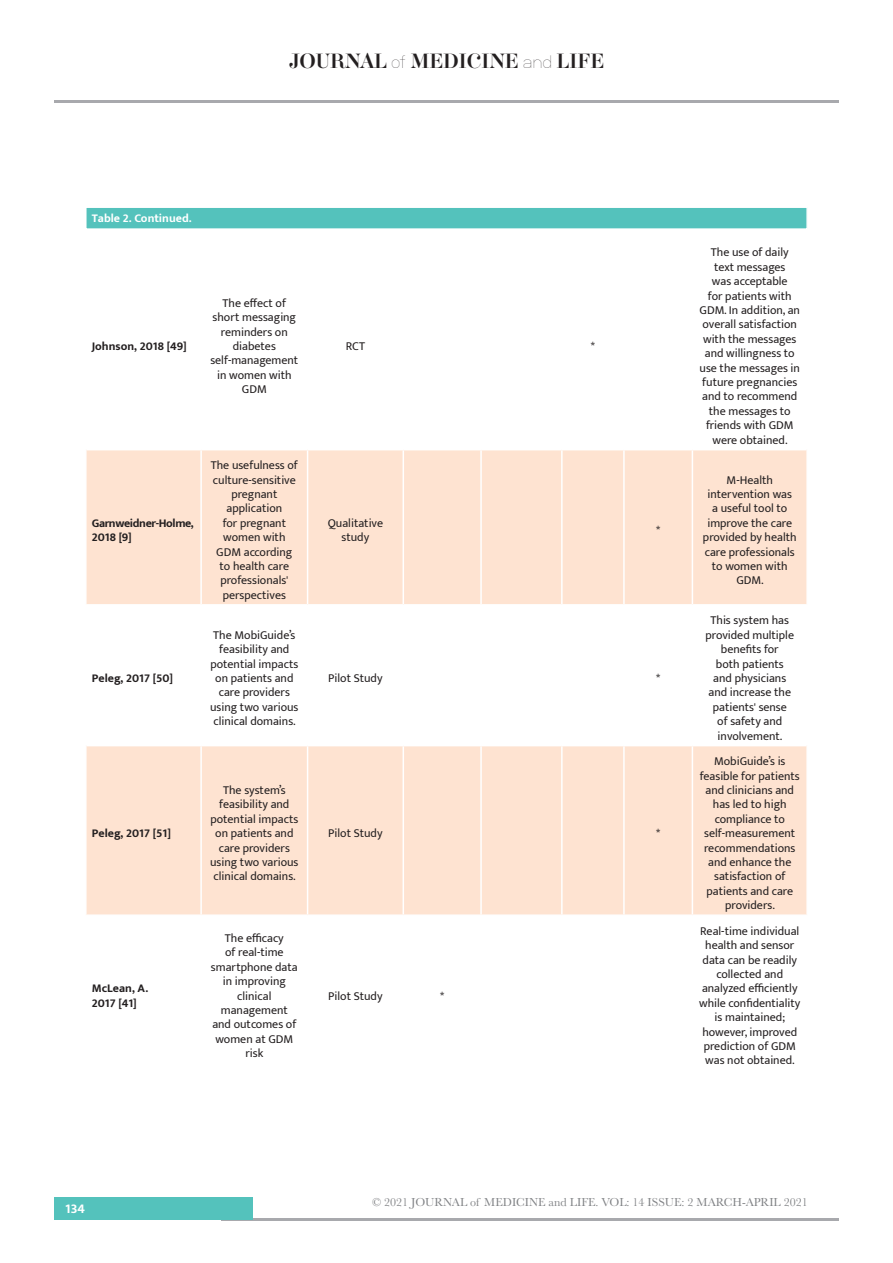
<style>
.page{position:relative;width:893px;height:1263px;background:#fff}
.page>*{position:absolute;margin:0;border:0;box-sizing:border-box;transform-origin:0 0}
.t1{font:18px "Aker Brygge Display";color:#231f20}
.t2{font:700 13.5px "Mukta";color:#fff}
.body_tabel{font:12px/14.4px "Mukta";color:#231f20;text-align:center}
.left_header_table{font:700 12px/14.4px "Mukta";color:#231f20}
.t3{font:12px "Baskerville";color:#808285}
.left_header_table-2{font:700 12px/14.4px "Mukta";letter-spacing:-.03em;color:#231f20}
.legenda_tabel{font:700 12px "Mukta";color:#fff}
.s1{font-family:"Neubau Grotesk Lei"}
</style>
<div class="page">
<hr style="left:221px;top:1218px;width:618px;height:2px;background:#a8a9ad">
<div style="left:54px;top:1198px;width:198px;height:22px;background:#54c2bc"></div>
<hr style="left:54px;top:100px;width:785px;height:2px;background:#a8a9ad">
<svg style="left:87px;top:450px;width:719px;height:464px;fill:#fee3d1"></svg>
<hr style="left:200px;top:450px;width:2px;height:154px;background:#fff">
<hr style="left:307px;top:450px;width:1px;height:154px;background:#fff">
<hr style="left:403px;top:450px;width:1px;height:154px;background:#fff">
<hr style="left:480px;top:450px;width:2px;height:154px;background:#fff">
<hr style="left:561px;top:450px;width:2px;height:154px;background:#fff">
<hr style="left:623px;top:450px;width:2px;height:154px;background:#fff">
<hr style="left:692px;top:450px;width:1px;height:154px;background:#fff">
<hr style="left:85px;top:604px;width:116px;height:2px;background:#fff">
<hr style="left:201px;top:604px;width:107px;height:2px;background:#fff">
<hr style="left:200px;top:606px;width:2px;height:139px;background:#fff">
<hr style="left:308px;top:604px;width:95px;height:2px;background:#fff">
<hr style="left:307px;top:606px;width:1px;height:139px;background:#fff">
<hr style="left:403px;top:604px;width:78px;height:2px;background:#fff">
<hr style="left:403px;top:606px;width:1px;height:139px;background:#fff">
<hr style="left:481px;top:604px;width:81px;height:2px;background:#fff">
<hr style="left:480px;top:606px;width:2px;height:139px;background:#fff">
<hr style="left:562px;top:604px;width:62px;height:2px;background:#fff">
<hr style="left:561px;top:606px;width:2px;height:139px;background:#fff">
<hr style="left:624px;top:604px;width:68px;height:2px;background:#fff">
<hr style="left:623px;top:606px;width:2px;height:139px;background:#fff">
<hr style="left:692px;top:604px;width:116px;height:2px;background:#fff">
<hr style="left:692px;top:606px;width:1px;height:139px;background:#fff">
<hr style="left:200px;top:746px;width:2px;height:168px;background:#fff">
<hr style="left:307px;top:746px;width:1px;height:168px;background:#fff">
<hr style="left:403px;top:746px;width:1px;height:168px;background:#fff">
<hr style="left:480px;top:746px;width:2px;height:168px;background:#fff">
<hr style="left:561px;top:746px;width:2px;height:168px;background:#fff">
<hr style="left:623px;top:746px;width:2px;height:168px;background:#fff">
<hr style="left:692px;top:746px;width:1px;height:168px;background:#fff">
<hr style="left:87px;top:745px;width:114px;height:1px;background:#fff">
<hr style="left:201px;top:745px;width:107px;height:1px;background:#fff">
<hr style="left:308px;top:745px;width:95px;height:1px;background:#fff">
<hr style="left:403px;top:745px;width:78px;height:1px;background:#fff">
<hr style="left:481px;top:745px;width:81px;height:1px;background:#fff">
<hr style="left:562px;top:745px;width:62px;height:1px;background:#fff">
<hr style="left:624px;top:745px;width:68px;height:1px;background:#fff">
<hr style="left:692px;top:745px;width:114px;height:1px;background:#fff">
<div style="left:86px;top:207px;width:721px;height:22px;background:#54c2bc"></div>
<div style="left:85px;top:206px;width:723px;height:24px;border:2px solid #fff"></div>
<h1 class="t1" style="left:289px;top:49px;width:317px">JOURNAL <span class="s1">of</span> MEDICINE <span class="s1">and</span> LIFE</h1>
<p class="legenda_tabel" style="left:92px;top:211px;width:101px">Table 2. Continued.</p>
<p class="left_header_table" style="left:92px;top:339px;width:96px">Johnson, 2018 [49]</p>
<p class="body_tabel" style="left:210px;top:295px;width:89px">The effect of short messaging reminders on diabetes self-management in women with<br>GDM</p>
<p class="body_tabel" style="left:346px;top:339px;width:21px">RCT</p>
<p class="body_tabel" style="left:591px;top:339px;width:6px">*</p>
<p class="left_header_table-2" style="left:92px;top:515px;width:104px">Garnweidner-Holme,<br>2018 [9]</p>
<p class="body_tabel" style="left:211px;top:458px;width:89px">The usefulness of culture-sensitive pregnant application<br>for pregnant women with<br>GDM according to health care professionals' perspectives</p>
<p class="body_tabel" style="left:328px;top:515px;width:57px">Qualitative study</p>
<p class="body_tabel" style="left:656px;top:523px;width:6px">*</p>
<p class="left_header_table" style="left:92px;top:671px;width:83px">Peleg, 2017 [50]</p>
<p class="body_tabel" style="left:210px;top:627px;width:90px">The MobiGuide’s feasibility and potential impacts on patients and care providers using two various clinical domains.</p>
<p class="body_tabel" style="left:328px;top:671px;width:56px">Pilot Study</p>
<p class="body_tabel" style="left:656px;top:671px;width:6px">*</p>
<p class="left_header_table" style="left:92px;top:826px;width:81px">Peleg, 2017 [51]</p>
<p class="body_tabel" style="left:210px;top:783px;width:90px">The system’s feasibility and potential impacts on patients and care providers using two various clinical domains.</p>
<p class="body_tabel" style="left:328px;top:826px;width:56px">Pilot Study</p>
<p class="body_tabel" style="left:656px;top:826px;width:6px">*</p>
<p class="left_header_table" style="left:92px;top:981px;width:58px">McLean, A.<br>2017 [41]</p>
<p class="body_tabel" style="left:211px;top:931px;width:88px">The efficacy<br>of real-time smartphone data in improving clinical management and outcomes of women at GDM risk</p>
<p class="body_tabel" style="left:328px;top:988px;width:56px">Pilot Study</p>
<p class="body_tabel" style="left:440px;top:988px;width:6px">*</p>
<p class="body_tabel" style="left:700px;top:245px;width:102px">The use of daily text messages<br>was acceptable<br>for patients with<br>GDM. In addition, an overall satisfaction with the messages and willingness to use the messages in future pregnancies and to recommend the messages to friends with GDM were obtained.</p>
<p class="body_tabel" style="left:703px;top:472px;width:95px">M-Health intervention was<br>a useful tool to improve the care provided by health care professionals to women with<br>GDM.</p>
<p class="body_tabel" style="left:705px;top:613px;width:90px">This system has provided multiple benefits for<br>both patients and physicians and increase the patients' sense<br>of safety and involvement.</p>
<p class="body_tabel" style="left:700px;top:754px;width:102px">MobiGuide’s is feasible for patients and clinicians and has led to high compliance to self-measurement recommendations and enhance the satisfaction of patients and care providers.</p>
<p class="body_tabel" style="left:699px;top:923px;width:103px">Real-time individual health and sensor data can be readily collected and analyzed efficiently while confidentiality is maintained; however, improved prediction of GDM was not obtained.</p>
<p class="t2" style="left:65px;top:1200px;width:21px">134</p>
<p class="t3" style="left:372px;top:1195px;width:437px">© 2021 JOURNAL of MEDICINE and LIFE. VOL: 14 ISSUE: 2 MARCH-APRIL 2021</p>
</div>
